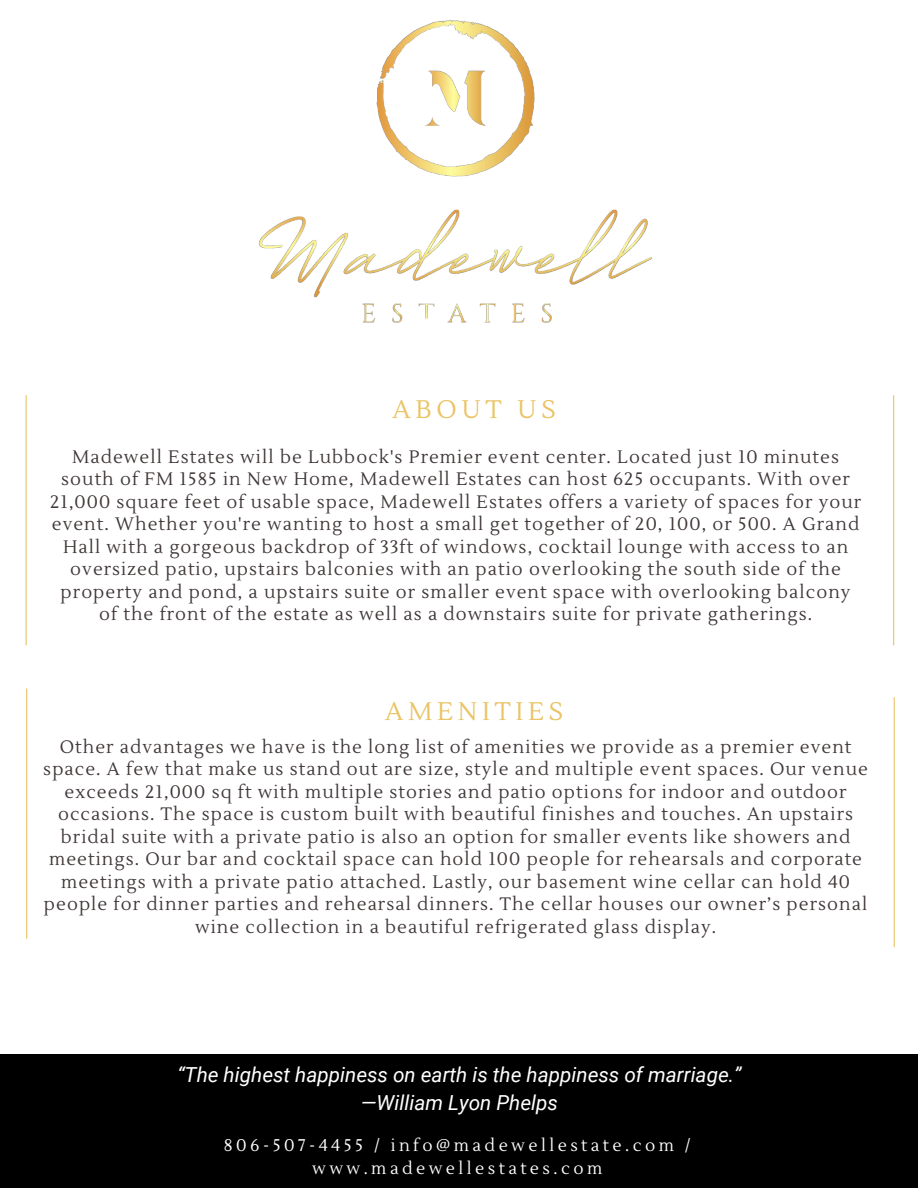
<style>
.page{position:relative;width:918px;height:1188px;background:#fff}
.page>*{position:absolute;margin:0;border:0;box-sizing:border-box;transform-origin:0 0}
.t1{font:25.35px "Lustria";letter-spacing:.185em;color:#eac465}
.t2{font:italic 20.7px/28.2px "Roboto";color:#fff;text-align:center}
.t3{font:18px/22.5px "Lustria";letter-spacing:.06em;color:#403737;text-align:center}
.t4{font:16.95px/23.2px "Lustria";letter-spacing:.205em;color:#fff;text-align:center}
</style>
<div class="page">
<div style="left:0;top:1054px;width:918px;height:134px;background:#000"></div>
<img style="left:258px;top:20px;width:395px;height:303px">
<hr style="left:894px;top:697px;width:1px;height:250px;background:#eac465">
<hr style="left:893px;top:395px;width:1px;height:250px;background:#eac465">
<hr style="left:26px;top:395px;width:1px;height:250px;background:#eac465">
<hr style="left:26px;top:688px;width:1px;height:251px;background:#eac465">
<h1 class="t1" style="left:393px;top:394px;width:165px">ABOUT US</h1>
<p class="t3" style="left:50px;top:446px;width:813px">Madewell Estates will be Lubbock's Premier event center. Located just 10 minutes south of FM 1585 in New Home, Madewell Estates can host 625 occupants. With over 21,000 square feet of usable space, Madewell Estates offers a variety of spaces for your event. Whether you're wanting to host a small get together of 20, 100, or 500. A Grand Hall with a gorgeous backdrop of 33ft of windows, cocktail lounge with access to an oversized patio, upstairs balconies with an patio overlooking the south side of the property and pond, a upstairs suite or smaller event space with overlooking balcony of the front of the estate as well as a downstairs suite for private gatherings.</p>
<p class="t1" style="left:385px;top:696px;width:180px">AMENITIES</p>
<h1 class="t3" style="left:43px;top:736px;width:826px">Other advantages we have is the long list of amenities we provide as a premier event space. A few that make us stand out are size, style and multiple event spaces. Our venue exceeds 21,000 sq ft with multiple stories and patio options for indoor and outdoor occasions. The space is custom built with beautiful finishes and touches. An upstairs bridal suite with a private patio is also an option for smaller events like showers and meetings. Our bar and cocktail space can hold 100 people for rehearsals and corporate meetings with a private patio attached. Lastly, our basement wine cellar can hold 40 people for dinner parties and rehearsal dinners. The cellar houses our owner’s personal wine collection in a beautiful refrigerated glass display.</h1>
<h2 class="t2" style="left:177px;top:1061px;width:566px">“The highest happiness on earth is the happiness of marriage.” —William Lyon Phelps</h2>
<p class="t4" style="left:224px;top:1134px;width:468px">806-507-4455 / info@madewellestate.com / www.madewellestates.com</p>
</div>
